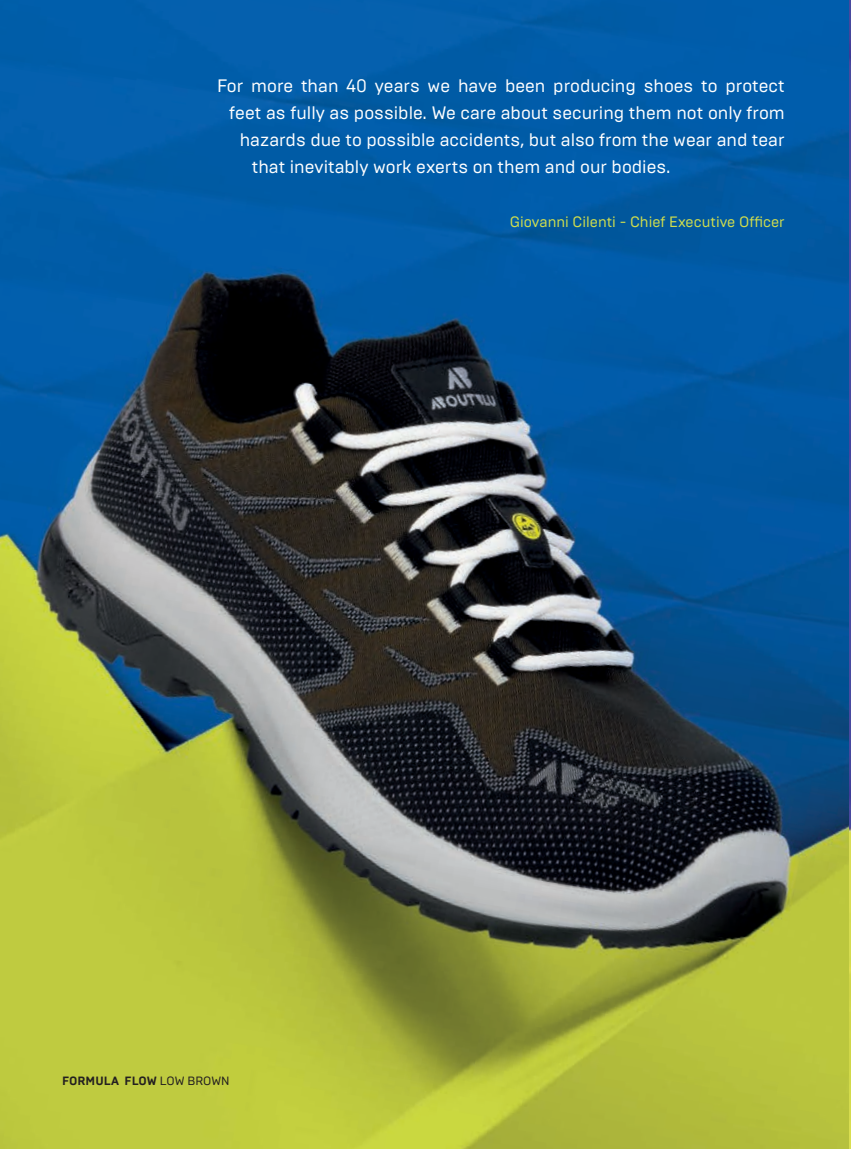
<style>
.page{position:relative;width:851px;height:1149px;background:#fff}
.page>*{position:absolute;margin:0;border:0;box-sizing:border-box;transform-origin:0 0}
.t1{font:18px "Brutal Type";color:#fff}
.t2{font:15px "Brutal Type";color:#d1de4d}
.t3{font:700 12px "Brutal Type";color:#231f20}
.s1{font-weight:400}
</style>
<div class="page">
<img style="left:0;top:0;width:850px;height:1149px">
<p class="t1" style="left:217px;top:74px;width:569px">For more than 40 years we have been producing shoes to protect</p>
<p class="t1" style="left:229px;top:101px;width:556px">feet as fully as possible. We care about securing them not only from</p>
<p class="t1" style="left:240px;top:128px;width:546px">hazards due to possible accidents, but also from the wear and tear</p>
<p class="t1" style="left:252px;top:155px;width:420px">that inevitably work exerts on them and our bodies.</p>
<p class="t2" style="left:509px;top:212px;width:276px">Giovanni Cilenti - Chief Executive Officer</p>
<p class="t3" style="left:62px;top:1074px;width:169px">FORMULA FLOW <span class="s1">LOW BROWN</span></p>
</div>
